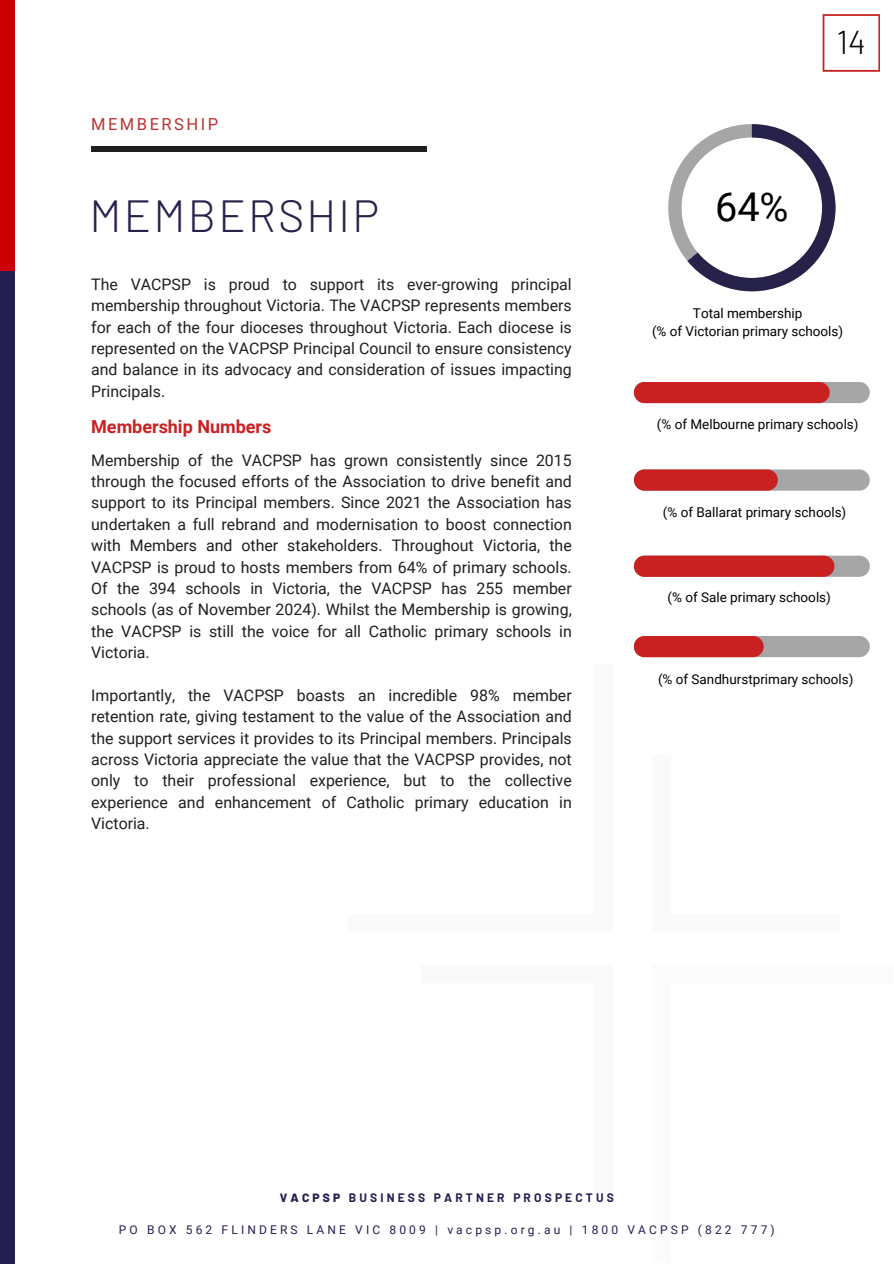
<style>
.page{position:relative;width:894px;height:1264px;background:#fff}
.page>*{position:absolute;margin:0;border:0;box-sizing:border-box;transform-origin:0 0}
.t1{font:300 45px "Barlow";letter-spacing:.05em;color:#26224a}
.t2{font:39.6px "Roboto";color:#000}
.t3{font:300 33px "Barlow";color:#000}
.t4{font:700 18px "Roboto";color:#c92122}
.t5{font:16.5px "Roboto";letter-spacing:.15em;color:#be3134}
.t6{font:15.9px/21.3px "Roboto";color:#1f1f1f;text-align:justify}
.t7{font:13.5px/18px "Roboto";color:#000;text-align:center}
.t8{font:12px "Roboto";letter-spacing:.26em;color:#231f51}
.t9{font:700 12px "Barlow";letter-spacing:.26em;color:#231f51}
.s1{font-weight:800}
</style>
<div class="page">
<svg style="left:668px;top:124px;width:167px;height:167px"></svg>
<div style="left:633px;top:469px;width:236px;height:21px;background:#a6a6a6;border-radius:11px"></div>
<div style="left:633px;top:469px;width:144px;height:21px;background:#c92122;border-radius:11px"></div>
<div style="left:633px;top:555px;width:236px;height:22px;background:#a6a6a6;border-radius:11px"></div>
<div style="left:633px;top:555px;width:201px;height:22px;background:#c92122;border-radius:11px"></div>
<div style="left:633px;top:636px;width:236px;height:21px;background:#a6a6a6;border-radius:11px"></div>
<div style="left:633px;top:636px;width:130px;height:21px;background:#c92122;border-radius:11px"></div>
<div style="left:633px;top:382px;width:236px;height:21px;background:#a6a6a6;border-radius:11px"></div>
<div style="left:633px;top:382px;width:196px;height:21px;background:#c92122;border-radius:11px"></div>
<svg style="left:822px;top:14px;width:58px;height:58px"></svg>
<div style="left:91px;top:146px;width:335px;height:6px;background:#1f1f1f"></div>
<div style="left:0;top:26px;width:15px;height:1237px;background:#231f51"></div>
<div style="left:0;top:0;width:15px;height:271px;background:#cc0001"></div>
<h5 class="t5" style="left:91px;top:114px;width:128px">MEMBERSHIP</h5>
<h2 class="t1" style="left:89px;top:187px;width:291px">MEMBERSHIP</h2>
<h2 class="t2" style="left:714px;top:184px;width:75px">64%</h2>
<h5 class="t3" style="left:836px;top:21px;width:31px">14</h5>
<p class="t6" style="left:91px;top:274px;width:482px">The VACPSP is proud to support its ever-growing principal membership throughout Victoria. The VACPSP represents members for each of the four dioceses throughout Victoria. Each diocese is represented on the VACPSP Principal Council to ensure consistency and balance in its advocacy and consideration of issues impacting Principals.</p>
<h4 class="t4" style="left:91px;top:416px;width:182px">Membership Numbers</h4>
<h5 class="t6" style="left:91px;top:449px;width:482px">Membership of the VACPSP has grown consistently since 2015 through the focused efforts of the Association to drive benefit and support to its Principal members. Since 2021 the Association has undertaken a full rebrand and modernisation to boost connection with Members and other stakeholders. Throughout Victoria, the VACPSP is proud to hosts members from 64% of primary schools.<br>Of the 394 schools in Victoria, the VACPSP has 255 member schools (as of November 2024). Whilst the Membership is growing, the VACPSP is still the voice for all Catholic primary schools in Victoria.</h5>
<h4 class="t6" style="left:91px;top:684px;width:482px">Importantly, the VACPSP boasts an incredible 98% member retention rate, giving testament to the value of the Association and the support services it provides to its Principal members. Principals across Victoria appreciate the value that the VACPSP provides, not only to their professional experience, but to the collective experience and enhancement of Catholic primary education in Victoria.</h4>
<p class="t7" style="left:651px;top:304px;width:193px">Total membership<br>(% of Victorian primary schools)</p>
<h3 class="t7" style="left:656px;top:415px;width:203px">(% of Melbourne primary schools)</h3>
<h1 class="t7" style="left:662px;top:504px;width:185px">(% of Ballarat primary schools)</h1>
<h4 class="t7" style="left:667px;top:588px;width:165px">(% of Sale primary schools)</h4>
<h5 class="t7" style="left:657px;top:670px;width:197px">(% of Sandhurstprimary schools)</h5>
<h5 class="t9" style="left:280px;top:1189px;width:335px"><span class="s1">VACPSP</span> BUSINESS PARTNER PROSPECTUS</h5>
<h6 class="t8" style="left:119px;top:1222px;width:657px">PO BOX 562 FLINDERS LANE VIC 8009 | vacpsp.org.au | 1800 VACPSP (822 777)</h6>
</div>
